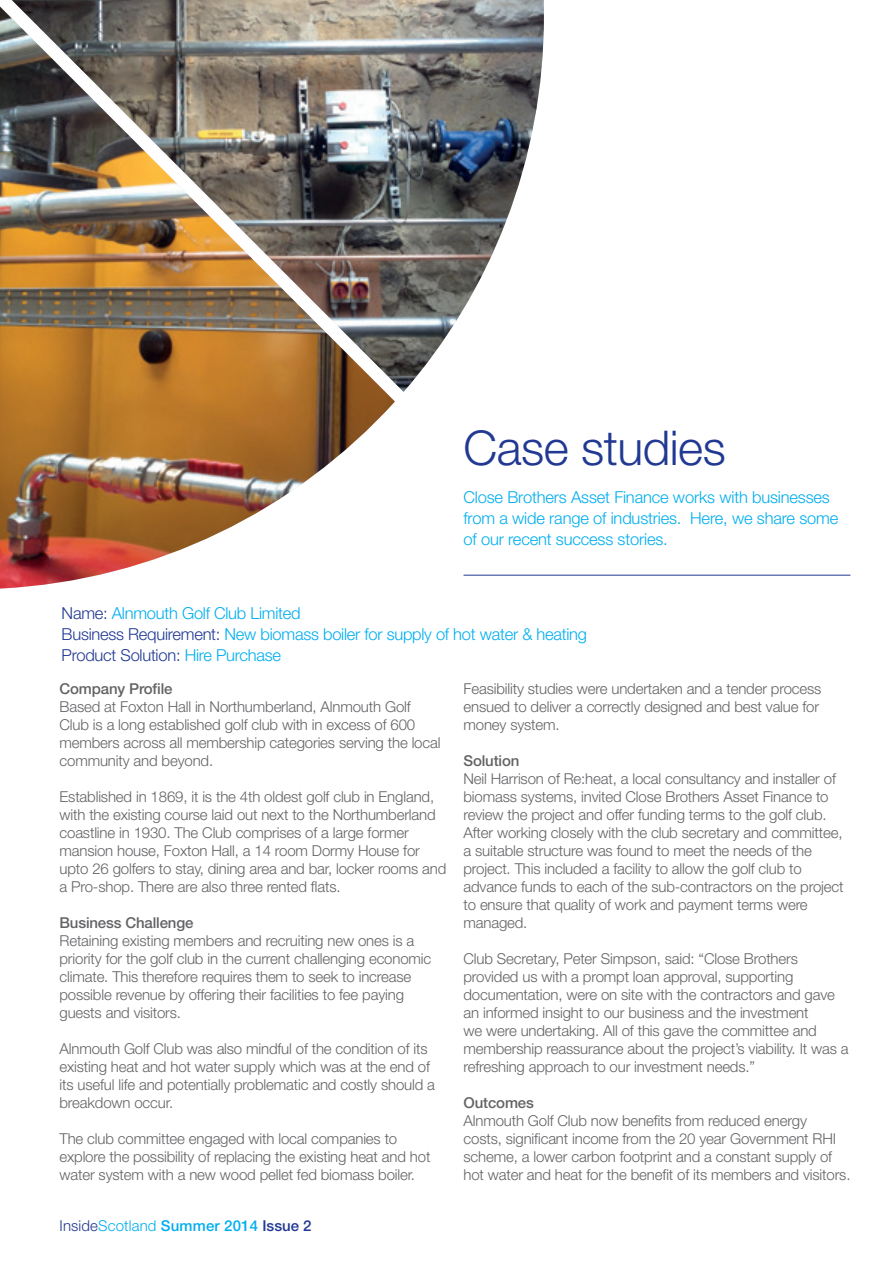
<style>
.page{position:relative;width:893px;height:1263px;background:#fff}
.page>*{position:absolute;margin:0;border:0;box-sizing:border-box;transform-origin:0 0}
.t1{font:300 48px "Helvetica Neue";letter-spacing:-.01em;color:#213992}
.t2{font:300 16.5px/21px "Helvetica Neue";letter-spacing:-.015em;color:#00aeef}
.t3{font:300 15px/18px "Helvetica Neue";letter-spacing:-.01em;color:#636366}
.t4{font:500 15px "Helvetica Neue";letter-spacing:-.01em;color:#636366}
.t5{font:500 15px "Helvetica Neue";letter-spacing:.01em;color:#00aeef}
.s1{color:#213992}
.s2{font-weight:300;color:#213992}
.s3{font-weight:300}
</style>
<div class="page">
<hr style="left:463px;top:575px;width:387px;height:1px;background:#213992">
<img style="left:395px;top:0;width:149px;height:392px">
<img style="left:0;top:7px;width:395px;height:582px">
<h1 class="t1" style="left:463px;top:418px;width:264px">Case studies</h1>
<p class="t2" style="left:463px;top:486px;width:376px">Close Brothers Asset Finance works with businesses from a wide range of industries. Here, we share some of our recent success stories.</p>
<p class="t2" style="left:62px;top:602px;width:527px"><span class="s1">Name:</span> Alnmouth Golf Club Limited<br><span class="s1">Business Requirement:</span> New biomass boiler for supply of hot water &amp; heating<br><span class="s1">Product Solution:</span> Hire Purchase</p>
<p class="t4" style="left:60px;top:680px;width:115px">Company Profile</p>
<p class="t3" style="left:60px;top:697px;width:382px">Based at Foxton Hall in Northumberland, Alnmouth Golf Club is a long established golf club with in excess of 600 members across all membership categories serving the local community and beyond.</p>
<p class="t3" style="left:60px;top:787px;width:388px">Established in 1869, it is the 4th oldest golf club in England, with the existing course laid out next to the Northumberland coastline in 1930. The Club comprises of a large former mansion house, Foxton Hall, a 14 room Dormy House for upto 26 golfers to stay, dining area and bar, locker rooms and a Pro-shop. There are also three rented flats.</p>
<p class="t4" style="left:60px;top:914px;width:135px">Business Challenge</p>
<p class="t3" style="left:60px;top:931px;width:373px">Retaining existing members and recruiting new ones is a priority for the golf club in the current challenging economic climate. This therefore requires them to seek to increase possible revenue by offering their facilities to fee paying guests and visitors.</p>
<p class="t3" style="left:60px;top:1039px;width:377px">Alnmouth Golf Club was also mindful of the condition of its existing heat and hot water supply which was at the end of its useful life and potentially problematic and costly should a breakdown occur.</p>
<p class="t3" style="left:60px;top:1129px;width:372px">The club committee engaged with local companies to explore the possibility of replacing the existing heat and hot water system with a new wood pellet fed biomass boiler.</p>
<p class="t5" style="left:60px;top:1217px;width:254px"><span class="s2">Inside</span><span class="s3">Scotland</span> Summer 2014 <span class="s1">Issue 2</span></p>
<p class="t3" style="left:463px;top:679px;width:359px">Feasibility studies were undertaken and a tender process ensued to deliver a correctly designed and best value for money system.</p>
<p class="t4" style="left:463px;top:752px;width:57px">Solution</p>
<p class="t3" style="left:463px;top:769px;width:382px">Neil Harrison of Re:heat, a local consultancy and installer of biomass systems, invited Close Brothers Asset Finance to review the project and offer funding terms to the golf club.<br>After working closely with the club secretary and committee, a suitable structure was found to meet the needs of the project. This included a facility to allow the golf club to advance funds to each of the sub-contractors on the project to ensure that quality of work and payment terms were managed.</p>
<p class="t3" style="left:463px;top:949px;width:387px">Club Secretary, Peter Simpson, said: “Close Brothers provided us with a prompt loan approval, supporting documentation, were on site with the contractors and gave an informed insight to our business and the investment<br>we were undertaking. All of this gave the committee and membership reassurance about the project’s viability. It was a refreshing approach to our investment needs.”</p>
<p class="t4" style="left:463px;top:1094px;width:72px">Outcomes</p>
<p class="t3" style="left:463px;top:1111px;width:388px">Alnmouth Golf Club now benefits from reduced energy<br>costs, significant income from the 20 year Government RHI scheme, a lower carbon footprint and a constant supply of hot water and heat for the benefit of its members and visitors.</p>
</div>
